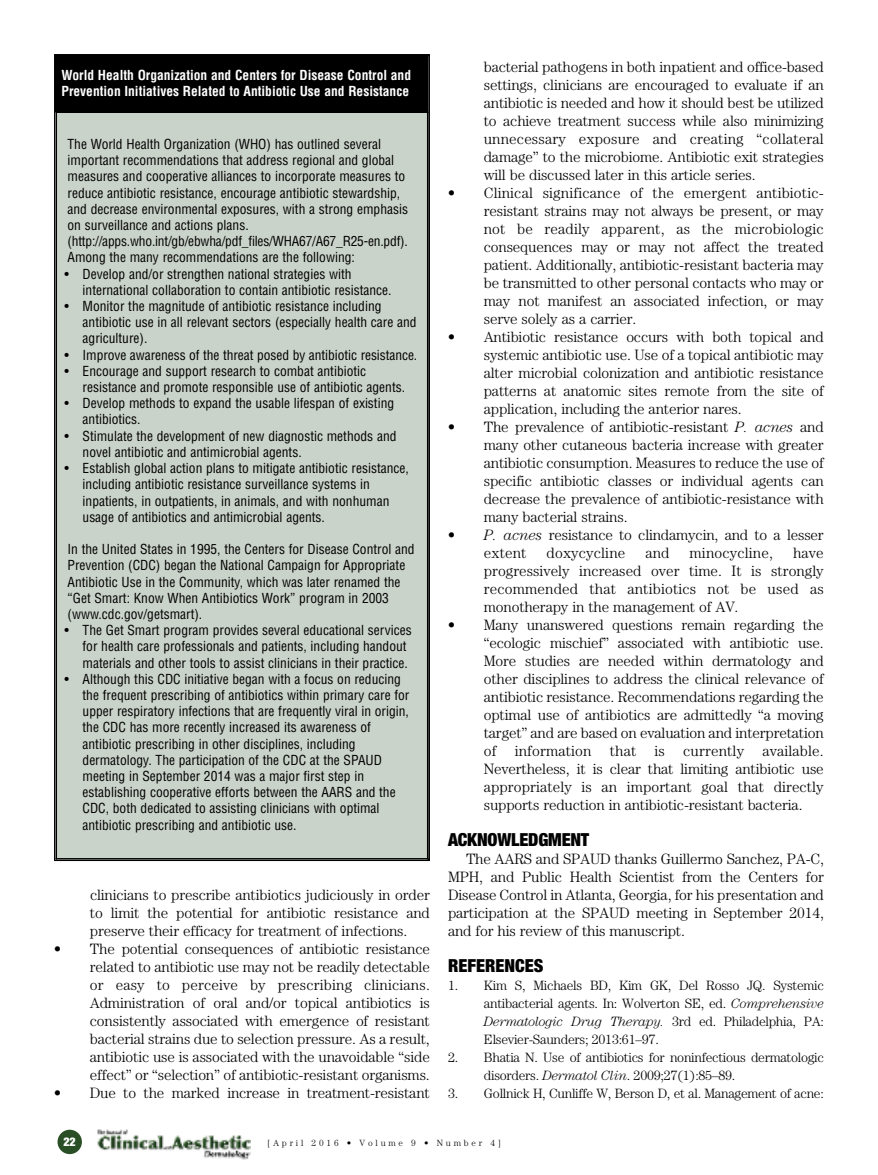
<style>
.page{position:relative;width:878px;height:1175px;background:#fff}
.page>*{position:absolute;margin:0;border:0;box-sizing:border-box;transform-origin:0 0}
.t1{font:900 condensed 18px "Helvetica Neue LT Std";letter-spacing:-.01em;color:#000}
.t2{font:300 15px/18px "Century Std";letter-spacing:-.01em;color:#000;text-align:justify}
.t3{font:300 15px "Century Std";letter-spacing:.01em;color:#000}
.t4{font:condensed 13.5px/16.2px "Helvetica";color:#000}
.t5{font:300 13.5px/18px "Century Std";letter-spacing:-.02em;color:#000;text-align:justify}
.t6{font:700 condensed 13.5px/16.2px "Helvetica";color:#fff}
.t7{font:900 condensed 12px "Helvetica Neue LT Std";color:#fff}
.t8{font:300 9px "Century Std";letter-spacing:.31em;color:#000}
.s1{font-style:italic}
</style>
<div class="page">
<div style="left:58px;top:1129px;width:24px;height:25px;background:#2a4e26;border-radius:50%"></div>
<img style="left:97px;top:1129px;width:154px;height:30px">
<div style="left:56px;top:56px;width:372px;height:56px;background:#000"></div>
<div style="left:56px;top:112px;width:372px;height:747px;background:#cad3c9"></div>
<hr style="left:56px;top:56px;width:1px;height:803px;background:#000">
<hr style="left:427px;top:56px;width:1px;height:803px;background:#000">
<hr style="left:56px;top:111px;width:372px;height:2px;background:#000">
<hr style="left:56px;top:858px;width:372px;height:1px;background:#000">
<p class="t6" style="left:62px;top:67px;width:351px">World Health Organization and Centers for Disease Control and<br>Prevention Initiatives Related to Antibiotic Use and Resistance</p>
<p class="t4" style="left:67px;top:136px;width:342px">The World Health Organization (WHO) has outlined several important recommendations that address regional and global measures and cooperative alliances to incorporate measures to reduce antibiotic resistance, encourage antibiotic stewardship, and decrease environmental exposures, with a strong emphasis on surveillance and actions plans. (http://apps.who.int/gb/ebwha/pdf_files/WHA67/A67_R25-en.pdf).<br>Among the many recommendations are the following:</p>
<p class="t4" style="left:83px;top:266px;width:310px;text-indent:-18px">• Develop and/or strengthen national strategies with international collaboration to contain antibiotic resistance.</p>
<p class="t4" style="left:83px;top:298px;width:335px;text-indent:-18px">• Monitor the magnitude of antibiotic resistance including antibiotic use in all relevant sectors (especially health care and agriculture).</p>
<p class="t4" style="left:64px;top:347px;width:354px">• Improve awareness of the threat posed by antibiotic resistance.</p>
<p class="t4" style="left:83px;top:363px;width:324px;text-indent:-18px">• Encourage and support research to combat antibiotic resistance and promote responsible use of antibiotic agents.</p>
<p class="t4" style="left:83px;top:395px;width:313px;text-indent:-18px">• Develop methods to expand the usable lifespan of existing antibiotics.</p>
<p class="t4" style="left:83px;top:428px;width:315px;text-indent:-18px">• Stimulate the development of new diagnostic methods and novel antibiotic and antimicrobial agents.</p>
<p class="t4" style="left:83px;top:460px;width:328px;text-indent:-18px">• Establish global action plans to mitigate antibiotic resistance, including antibiotic resistance surveillance systems in inpatients, in outpatients, in animals, and with nonhuman usage of antibiotics and antimicrobial agents.</p>
<p class="t4" style="left:67px;top:541px;width:348px">In the United States in 1995, the Centers for Disease Control and Prevention (CDC) began the National Campaign for Appropriate Antibiotic Use in the Community, which was later renamed the “Get Smart: Know When Antibiotics Work” program in 2003 (www.cdc.gov/getsmart).</p>
<p class="t4" style="left:83px;top:622px;width:330px;text-indent:-18px">• The Get Smart program provides several educational services for health care professionals and patients, including handout materials and other tools to assist clinicians in their practice.</p>
<p class="t4" style="left:83px;top:671px;width:328px;text-indent:-18px">• Although this CDC initiative began with a focus on reducing the frequent prescribing of antibiotics within primary care for upper respiratory infections that are frequently viral in origin, the CDC has more recently increased its awareness of antibiotic prescribing in other disciplines, including dermatology. The participation of the CDC at the SPAUD meeting in September 2014 was a major first step in establishing cooperative efforts between the AARS and the CDC, both dedicated to assisting clinicians with optimal antibiotic prescribing and antibiotic use.</p>
<p class="t2" style="left:90px;top:887px;width:341px">clinicians to prescribe antibiotics judiciously in order to limit the potential for antibiotic resistance and preserve their efficacy for treatment of infections.</p>
<p class="t2" style="left:90px;top:941px;width:341px;text-indent:-36px">• The potential consequences of antibiotic resistance related to antibiotic use may not be readily detectable or easy to perceive by prescribing clinicians.<br>Administration of oral and/or topical antibiotics is consistently associated with emergence of resistant bacterial strains due to selection pressure. As a result, antibiotic use is associated with the unavoidable “side effect” or “selection” of antibiotic-resistant organisms.</p>
<p class="t2" style="left:54px;top:1085px;width:377px">• Due to the marked increase in treatment-resistant</p>
<p class="t2" style="left:484px;top:59px;width:341px">bacterial pathogens in both inpatient and office-based settings, clinicians are encouraged to evaluate if an antibiotic is needed and how it should best be utilized to achieve treatment success while also minimizing unnecessary exposure and creating “collateral damage” to the microbiome. Antibiotic exit strategies will be discussed later in this article series.</p>
<p class="t2" style="left:484px;top:185px;width:341px;text-indent:-36px">• Clinical significance of the emergent antibiotic&shy;resistant strains may not always be present, or may not be readily apparent, as the microbiologic consequences may or may not affect the treated patient. Additionally, antibiotic-resistant bacteria may be transmitted to other personal contacts who may or may not manifest an associated infection, or may serve solely as a carrier.</p>
<p class="t2" style="left:484px;top:329px;width:341px;text-indent:-36px">• Antibiotic resistance occurs with both topical and systemic antibiotic use. Use of a topical antibiotic may alter microbial colonization and antibiotic resistance patterns at anatomic sites remote from the site of application, including the anterior nares.</p>
<p class="t2" style="left:484px;top:419px;width:341px;text-indent:-36px">• The prevalence of antibiotic-resistant <span class="s1">P. acnes</span> and many other cutaneous bacteria increase with greater antibiotic consumption. Measures to reduce the use of specific antibiotic classes or individual agents can decrease the prevalence of antibiotic-resistance with many bacterial strains.</p>
<p class="t2" style="left:484px;top:527px;width:341px;text-indent:-36px">• <span class="s1">P. acnes</span> resistance to clindamycin, and to a lesser extent</p>
<p class="t2" style="left:484px;top:545px;width:341px;text-indent:309px">have progressively increased over time. It is strongly recommended that antibiotics not be used as monotherapy in the management of AV.</p>
<p class="t2" style="left:484px;top:617px;width:341px;text-indent:-36px">• Many unanswered questions remain regarding the “ecologic mischief” associated with antibiotic use.<br>More studies are needed within dermatology and other disciplines to address the clinical relevance of antibiotic resistance. recommendations regarding the optimal use of antibiotics are admittedly “a moving target” and are based on evaluation and interpretation of information that is currently available.<br>Nevertheless, it is clear that limiting antibiotic use appropriately is an important goal that directly supports reduction in antibiotic-resistant bacteria.</p>
<p class="t1" style="left:448px;top:833px;width:143px">ACKNOWLEDGMENT</p>
<p class="t2" style="left:448px;top:851px;width:377px;text-indent:18px">The AArS and SpAUD thanks Guillermo Sanchez, pA-C, MpH, and public Health Scientist from the Centers for Disease Control in Atlanta, Georgia, for his presentation and participation at the SpAUD meeting in September 2014, and for his review of this manuscript.</p>
<p class="t1" style="left:448px;top:959px;width:97px">REFERENCES</p>
<p class="t5" style="left:484px;top:978px;width:341px;text-indent:-36px">1. Kim S, Michaels BD, Kim GK, Del rosso JQ. Systemic antibacterial agents. In: Wolverton Se, ed. <span class="s1">Comprehensive Dermatologic Drug Therapy.</span> 3rd ed. philadelphia, pA: elsevier-Saunders; 2013:61–97.</p>
<p class="t5" style="left:484px;top:1050px;width:341px;text-indent:-36px">2. Bhatia N. Use of antibiotics for noninfectious dermatologic disorders. <span class="s1">Dermatol Clin</span>. 2009;27(1):85–89.</p>
<p class="t5" style="left:448px;top:1086px;width:377px">3. Gollnick H, Cunliffe W, Berson D, et al. Management of acne:</p>
<p class="t3" style="left:546px;top:548px;width:80px">doxycycline</p>
<p class="t2" style="left:645px;top:545px;width:26px">and</p>
<p class="t3" style="left:689px;top:548px;width:85px">minocycline,</p>
<p class="t7" style="left:64px;top:1137px;width:14px">22</p>
<p class="t8" style="left:267px;top:1139px;width:234px">[April 2016 • Volume 9 • Number 4]</p>
</div>
